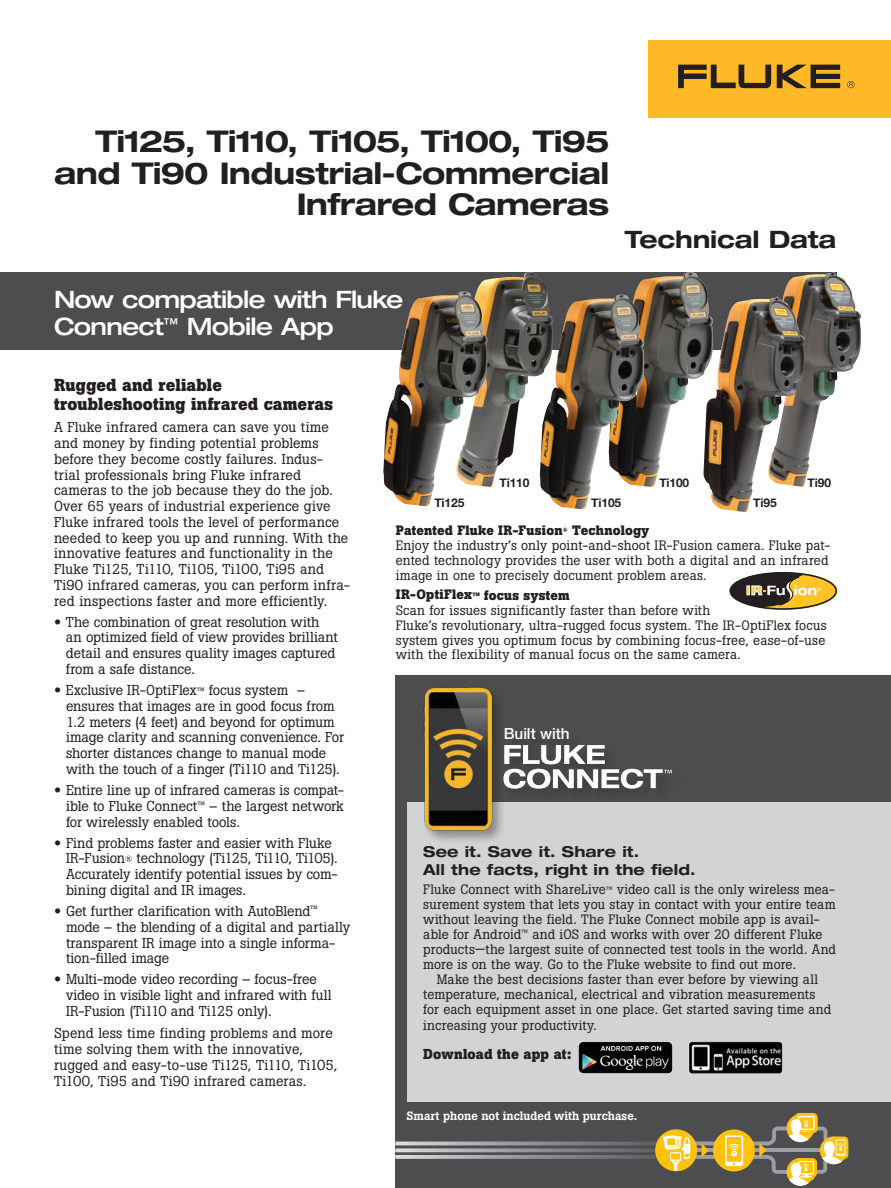
<style>
.page{position:relative;width:891px;height:1188px;background:#fff}
.page>*{position:absolute;margin:0;border:0;box-sizing:border-box;transform-origin:0 0}
.t1{font:700 expanded 30px/31.5px "Helvetica Neue LT Std";letter-spacing:-.02em;color:#231f20;text-align:right}
.t2{font:500 expanded 24px/27px "Helvetica Neue LT Std";letter-spacing:-.03em;color:#fff}
.t3{font:700 expanded 24px "Helvetica Neue LT Std";letter-spacing:-.01em;color:#231f20}
.t4{font:700 17.25px/18.8px "Boton Pro";letter-spacing:.005em;color:#231f20}
.t5{font:500 15.45px "Helvetica Neue LT Pro";color:#fff}
.t6{font:700 expanded 15px/18px "Helvetica Neue LT Std";letter-spacing:.01em;color:#231f20}
.t7{font:14.25px/15.8px "Boton Pro";color:#231f20}
.t8{font:700 14.25px "Boton Pro";letter-spacing:.01em;color:#231f20}
.t9{font:13.5px/15px "Boton Pro";letter-spacing:.01em;color:#231f20}
.t10{font:500 12px "Boton Pro";color:#fff}
.t11{font:700 12px "Helvetica Neue";letter-spacing:-.01em;color:#231f20}
.s1{font-family:"Helvetica Neue LT Std";font-weight:700;font-stretch:expanded}
.s2{font-size:10.5px}
.s3{font-size:9px}
.s4{font-weight:700}
.s5{font-weight:700;font-size:10.5px}
</style>
<div class="page">
<div style="left:648px;top:40px;width:243px;height:78px;background:#fdb928"></div>
<svg style="left:777px;top:65px;width:63px;height:23px"></svg>
<svg style="left:678px;top:65px;width:93px;height:23px"></svg>
<svg style="left:847px;top:81px;width:8px;height:7px"></svg>
<div style="left:730px;top:572px;width:106px;height:37px;background:#231f20;border-radius:50%"></div>
<svg style="left:746px;top:585px;width:4px;height:10px"></svg>
<div style="left:729px;top:572px;width:108px;height:38px;border:2px solid #231f20;border-radius:50%"></div>
<svg style="left:751px;top:574px;width:86px;height:36px"></svg>
<div style="left:0;top:272px;width:837px;height:77px;background:#4d4d4f"></div>
<div style="left:395px;top:675px;width:496px;height:513px;background:#4d4d4f"></div>
<div style="left:407px;top:802px;width:484px;height:300px;background:#d1d3d4"></div>
<div style="left:423px;top:686px;width:263px;height:159px;background:#231f20;opacity:.4"></div>
<svg style="left:510px;top:745px;width:162px;height:44px"></svg>
<img style="left:423px;top:686px;width:87px;height:152px">
<img style="left:395px;top:1142px;width:261px;height:3px">
<img style="left:395px;top:1148px;width:260px;height:4px">
<img style="left:395px;top:1155px;width:262px;height:4px">
<div style="left:655px;top:1129px;width:42px;height:42px;background:#ffc20d;border-radius:50%"></div>
<svg style="left:663px;top:1113px;width:185px;height:73px"></svg>
<img style="left:578px;top:1041px;width:94px;height:33px">
<img style="left:689px;top:1041px;width:94px;height:33px">
<img style="left:477px;top:272px;width:71px;height:215px">
<img style="left:383px;top:291px;width:105px;height:215px">
<img style="left:776px;top:272px;width:85px;height:210px">
<img style="left:618px;top:272px;width:90px;height:215px">
<img style="left:540px;top:295px;width:104px;height:214px">
<img style="left:703px;top:297px;width:102px;height:215px">
<h1 class="t1" style="left:54px;top:125px;width:557px">Ti125, Ti110, Ti105, Ti100, Ti95 and Ti90 Industrial-Commercial<br>Infrared Cameras</h1>
<h2 class="t3" style="left:625px;top:225px;width:213px">Technical Data</h2>
<h2 class="t2" style="left:54px;top:285px;width:351px">Now compatible with Fluke<br>Connect<sup>™</sup> Mobile App</h2>
<p class="t4" style="left:54px;top:376px;width:281px">Rugged and reliable troubleshooting infrared cameras</p>
<p class="t7" style="left:54px;top:420px;width:298px">A Fluke infrared camera can save you time and money by finding potential problems before they become costly failures. Indus&shy;trial professionals bring Fluke infrared cameras to the job because they do the job.<br>Over 65 years of industrial experience give Fluke infrared tools the level of performance needed to keep you up and running. With the innovative features and functionality in the Fluke Ti125, Ti110, Ti105, Ti100, Ti95 and Ti90 infrared cameras, you can perform infra&shy;red inspections faster and more efficiently.</p>
<p class="t7" style="left:66px;top:614px;width:273px;text-indent:-12px"><span class="s1">•</span> The combination of great resolution with an optimized field of view provides brilliant detail and ensures quality images captured from a safe distance.</p>
<p class="t7" style="left:66px;top:682px;width:280px;text-indent:-12px"><span class="s1">•</span> Exclusive IR-OptiFlex<span class="s2">™</span> focus system – ensures that images are in good focus from 1.2 meters (4 feet) and beyond for optimum image clarity and scanning convenience. For shorter distances change to manual mode with the touch of a finger (Ti110 and Ti125).</p>
<p class="t7" style="left:66px;top:782px;width:280px;text-align:justify;text-indent:-12px"><span class="s1">•</span> Entire line up of infrared cameras is compat&shy;ible to Fluke Connect<span class="s2">™</span> – the largest network for wirelessly enabled tools.</p>
<p class="t7" style="left:66px;top:835px;width:273px;text-indent:-12px"><span class="s1">•</span> Find problems faster and easier with Fluke IR-Fusion<span class="s3">®</span> technology (Ti125, Ti110, Ti105).<br>Accurately identify potential issues by com&shy;bining digital and IR images.</p>
<p class="t7" style="left:66px;top:903px;width:286px;text-indent:-12px"><span class="s1">•</span> Get further clarification with AutoBlend<sup>™ </sup>mode – the blending of a digital and partially transparent IR image into a single informa&shy;tion-filled image</p>
<p class="t7" style="left:66px;top:972px;width:267px;text-indent:-12px"><span class="s1">•</span> Multi-mode video recording – focus-free video in visible light and infrared with full<br>IR-Fusion (Ti110 and Ti125 only).</p>
<p class="t7" style="left:54px;top:1026px;width:285px">Spend less time finding problems and more time solving them with the innovative, rugged and easy-to-use Ti125, Ti110, Ti105, Ti100, Ti95 and Ti90 infrared cameras.</p>
<p class="t11" style="left:500px;top:473px;width:31px">Ti110</p>
<p class="t11" style="left:434px;top:493px;width:31px">Ti125</p>
<p class="t11" style="left:591px;top:493px;width:31px">Ti105</p>
<p class="t11" style="left:659px;top:473px;width:31px">Ti100</p>
<p class="t11" style="left:808px;top:473px;width:25px">Ti90</p>
<p class="t11" style="left:753px;top:493px;width:25px">Ti95</p>
<p class="t9" style="left:396px;top:523px;width:436px"><span class="s4">Patented Fluke IR-Fusion</span><sup>®</sup> <span class="s4">Technology<br></span>Enjoy the industry’s only point-and-shoot IR-Fusion camera. Fluke pat&shy;ented technology provides the user with both a digital and an infrared image in one to precisely document problem areas.</p>
<p class="t9" style="left:396px;top:587px;width:432px"><span class="s4">IR-OptiFlex</span><span class="s5">™</span> <span class="s4">focus system<br></span>Scan for issues significantly faster than before with<br>Fluke’s revolutionary, ultra-rugged focus system. The IR-OptiFlex focus system gives you optimum focus by combining focus-free, ease-of-use with the flexibility of manual focus on the same camera.</p>
<p class="t5" style="left:504px;top:725px;width:67px">Built with</p>
<p class="t6" style="left:423px;top:842px;width:274px">See it. Save it. Share it.<br>All the facts, right in the field.</p>
<p class="t9" style="left:423px;top:882px;width:414px">Fluke Connect with ShareLive<span class="s3">™</span> video call is the only wireless mea&shy;surement system that lets you stay in contact with your entire team without leaving the field. The Fluke Connect mobile app is avail&shy;able for Android<sup>™</sup> and iOS and works with over 20 different Fluke products—the largest suite of connected test tools in the world. And more is on the way. Go to the Fluke website to find out more.</p>
<p class="t9" style="left:423px;top:972px;width:410px;text-indent:14px">Make the best decisions faster than ever before by viewing all temperature, mechanical, electrical and vibration measurements for each equipment asset in one place. Get started saving time and increasing your productivity.</p>
<p class="t8" style="left:423px;top:1045px;width:150px">Download the app at:</p>
<p class="t10" style="left:407px;top:1108px;width:232px">Smart phone not included with purchase.</p>
</div>
